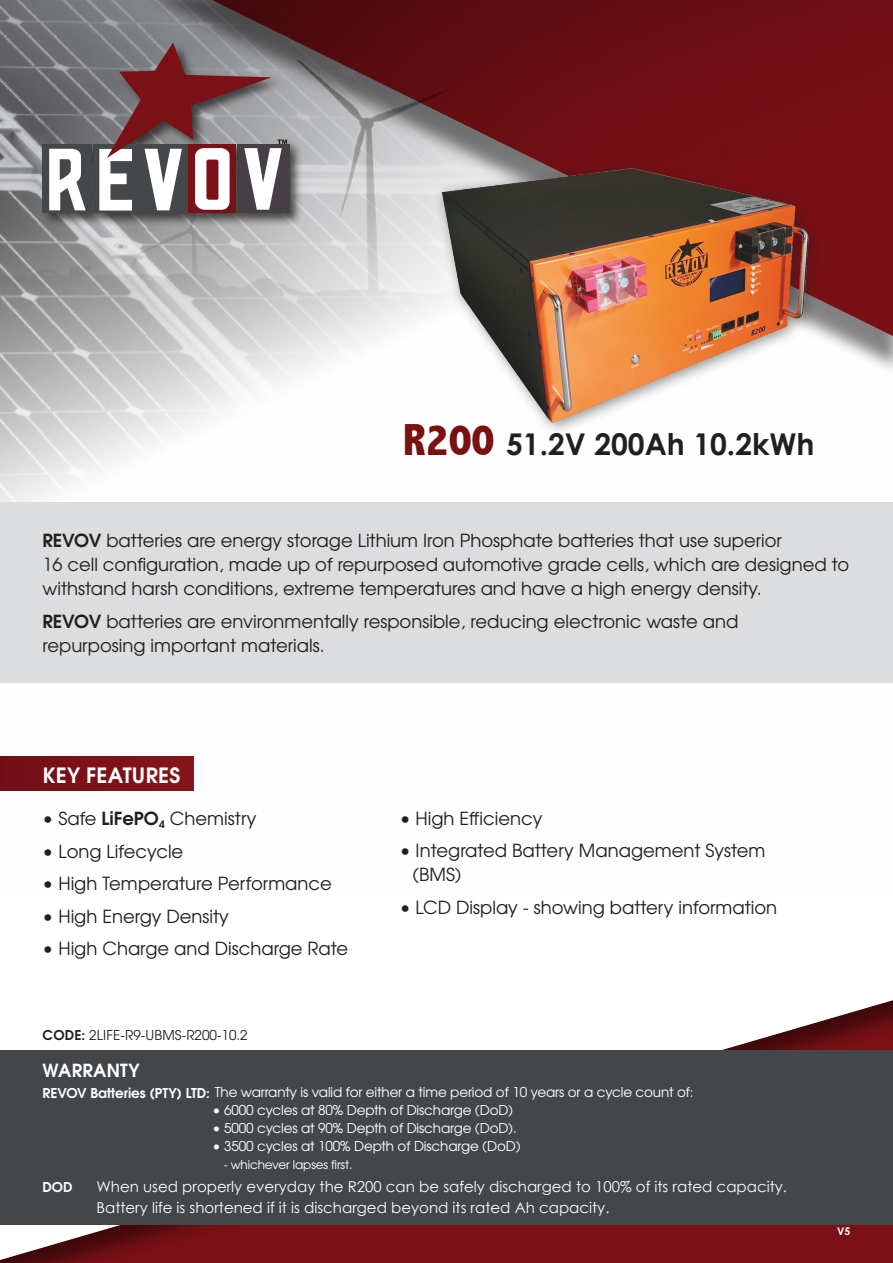
<style>
.page{position:relative;width:893px;height:1263px;background:#fff}
.page>*{position:absolute;margin:0;border:0;box-sizing:border-box;transform-origin:0 0}
.t1{font:700 30px "Century Gothic";color:#231f20}
.t2{font:700 21px "Te X Gyre Adventor";letter-spacing:.015em;color:#fff}
.t3{font:18px/24px "Te X Gyre Adventor";color:#231f20}
.t4{font:700 18px "Te X Gyre Adventor";letter-spacing:.015em;color:#fff}
.t5{font:15px/21px "Century Gothic";color:#fff}
.t6{font:13.5px "Te X Gyre Adventor";letter-spacing:-.01em;color:#fff}
.t7{font:13.5px "Te X Gyre Adventor";letter-spacing:.01em;color:#231f20}
.t8{font:700 13.5px "Te X Gyre Adventor";color:#fff}
.t9{font:12px "Te X Gyre Adventor";letter-spacing:-.01em;color:#fff}
.t10{font:700 10.5px "Century Gothic";color:#fff}
.s1{font-family:"Abadi";font-weight:800;font-stretch:condensed;font-size:45px;color:#791113}
.s2{font-weight:700}
</style>
<div class="page">
<div style="left:0;top:904px;width:893px;height:359px;background:#231f20;opacity:.55"></div>
<img style="left:0;top:0;width:289px;height:791px">
<div style="left:139px;top:0;width:754px;height:376px;background:#231f20;opacity:.56"></div>
<svg style="left:169px;top:0;width:724px;height:347px;background:#8a5457"></svg>
<div style="left:0;top:502px;width:893px;height:181px;background:#dcdddf"></div>
<div style="left:0;top:757px;width:193px;height:34px;background:#7b1218"></div>
<div style="left:0;top:1050px;width:893px;height:175px;background:#44474a"></div>
<img style="left:420px;top:140px;width:430px;height:292px">
<div style="left:40px;top:42px;width:263px;height:185px;background:#231f20;opacity:.75"></div>
<div style="left:43px;top:145px;width:49px;height:68px;background:#45484a"></div>
<svg style="left:49px;top:149px;width:37px;height:61px"></svg>
<div style="left:93px;top:145px;width:45px;height:68px;background:#45484a"></div>
<div style="left:139px;top:145px;width:48px;height:68px;background:#45484a"></div>
<div style="left:188px;top:145px;width:48px;height:68px;background:#791116"></div>
<div style="left:237px;top:145px;width:52px;height:68px;background:#473f46"></div>
<svg style="left:99px;top:43px;width:188px;height:168px"></svg>
<h1 class="t1" style="left:403px;top:422px;width:413px"><span class="s1">R200</span> 51.2V 200Ah 10.2kWh</h1>
<p class="t3" style="left:43px;top:528px;width:808px"><span class="s2">REVOV</span> batteries are energy storage Lithium Iron Phosphate batteries that use superior<br>16 cell configuration, made up of repurposed automotive grade cells, which are designed to withstand harsh conditions, extreme temperatures and have a high energy density.</p>
<p class="t3" style="left:43px;top:608px;width:697px"><span class="s2">REVOV</span> batteries are environmentally responsible, reducing electronic waste and repurposing important materials.</p>
<p class="t2" style="left:43px;top:757px;width:139px">KEY FEATURES</p>
<p class="t3" style="left:43px;top:805px;width:216px">• Safe <span class="s2">LiFePO</span><sub>4</sub> Chemistry</p>
<p class="t3" style="left:43px;top:838px;width:142px">• Long Lifecycle</p>
<p class="t3" style="left:43px;top:870px;width:291px">• High Temperature Performance</p>
<p class="t3" style="left:43px;top:903px;width:188px">• High Energy Density</p>
<p class="t3" style="left:43px;top:935px;width:307px">• High Charge and Discharge Rate</p>
<p class="t7" style="left:43px;top:1024px;width:207px"><span class="s2">CODE:</span> 2LIFE-R9-UBMS-R200-10.2</p>
<p class="t4" style="left:43px;top:1055px;width:99px">WARRANTY</p>
<p class="t3" style="left:400px;top:805px;width:144px">• High Efficiency</p>
<p class="t3" style="left:412px;top:837px;width:355px;text-indent:-13px">• Integrated Battery Management System (BMS)</p>
<p class="t3" style="left:400px;top:894px;width:379px">• LCD Display - showing battery information</p>
<p class="t6" style="left:43px;top:1081px;width:653px"><span class="s2">REVOV Batteries (PTY) LTD:</span> The warranty is valid for either a time period of 10 years or a cycle count of:</p>
<p class="t6" style="left:213px;top:1099px;width:302px">• 6000 cycles at 80% Depth of Discharge (DoD)</p>
<p class="t6" style="left:213px;top:1117px;width:306px">• 5000 cycles at 90% Depth of Discharge (DoD).</p>
<p class="t6" style="left:213px;top:1135px;width:310px">• 3500 cycles at 100% Depth of Discharge (DoD)</p>
<p class="t9" style="left:224px;top:1155px;width:130px">- whichever lapses first.</p>
<p class="t8" style="left:43px;top:1175px;width:32px">DOD</p>
<p class="t5" style="left:97px;top:1175px;width:692px">When used properly everyday the R200 can be safely discharged to 100% of its rated capacity.<br>Battery life is shortened if it is discharged beyond its rated Ah capacity.</p>
<p class="t10" style="left:837px;top:1223px;width:15px">V5</p>
</div>
